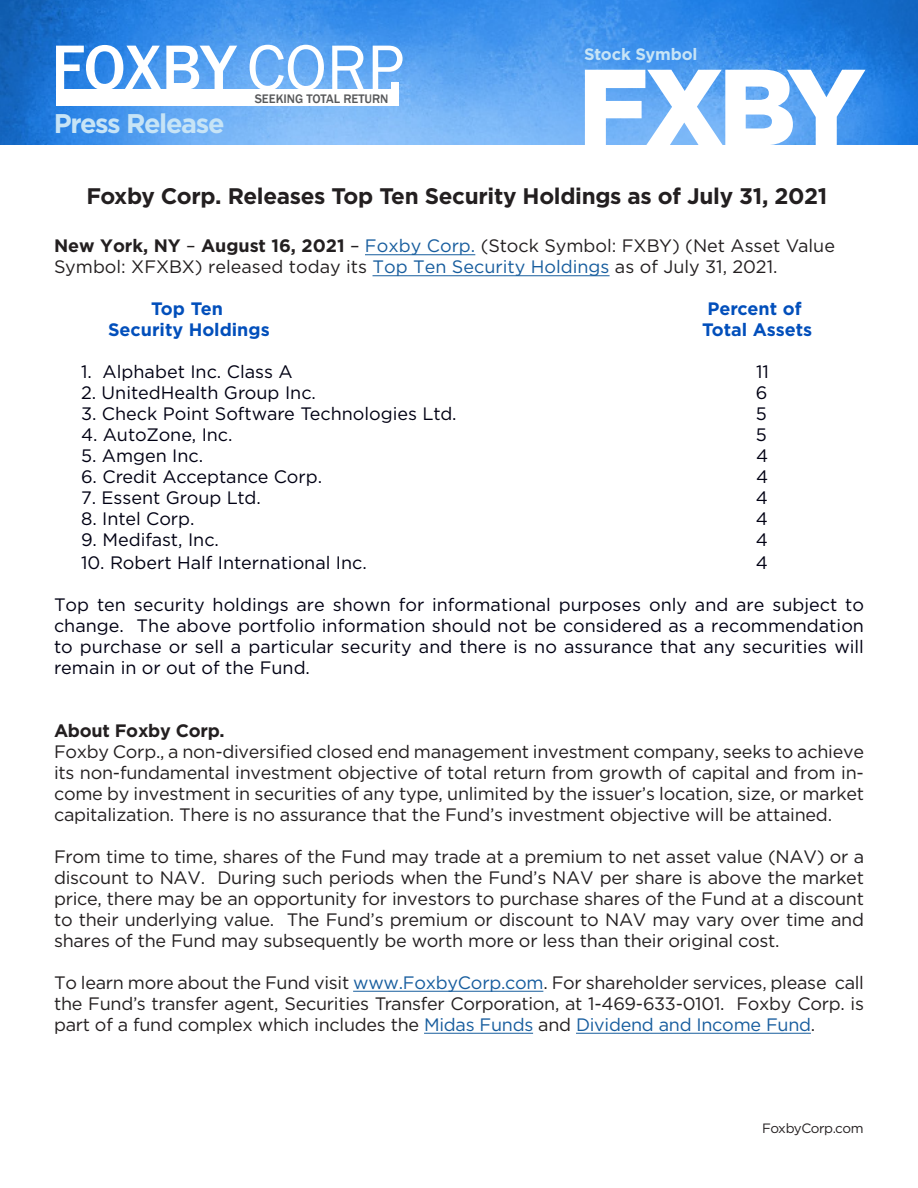
<style>
.page{position:relative;width:918px;height:1188px;background:#fff}
.page>*{position:absolute;margin:0;border:0;box-sizing:border-box;transform-origin:0 0}
.t1{font:900 108px "Gotham";color:#fff}
.Contact{font:500 66px "Franklin Gothic";letter-spacing:-.02em;color:#fff}
.t2{font:700 27px "Gotham";letter-spacing:-.05em;color:#c7e4f6}
.t3{font:700 22.5px "Gotham";letter-spacing:-.015em;color:#231f20}
.Contact-2{font:18px/21px "Gotham";letter-spacing:-.015em;color:#231f20;text-align:justify}
.t4{font:18px/21px "Gotham";color:#000013;text-align:justify}
.Body_text{font:18px "Gotham";color:#231f20}
.Body_text-2{font:700 18px "Gotham";color:#024fbb}
.Contact-3{font:700 18px "Gotham";letter-spacing:-.015em;color:#231f20}
.t5{font:700 16.5px "Gotham";letter-spacing:-.01em;color:#c7e4f6}
.t6{font:13.5px "Gotham";letter-spacing:-.035em;color:#231f20}
.Contact-4{font:500 12.75px "Franklin Gothic";color:#57585a}
.s1{font-weight:400}
.s2{font-weight:700}
.s3{color:#175d9e}
</style>
<div class="page">
<img style="left:0;top:0;width:918px;height:145px">
<div style="left:56px;top:89px;width:343px;height:17px;background:#fff"></div>
<hr style="left:365px;top:254px;width:110px;height:1px;background:#175d9e">
<hr style="left:373px;top:275px;width:237px;height:1px;background:#175d9e">
<hr style="left:353px;top:991px;width:190px;height:1px;background:#175d9e">
<hr style="left:424px;top:1033px;width:109px;height:1px;background:#175d9e">
<hr style="left:576px;top:1033px;width:235px;height:1px;background:#175d9e">
<p class="Contact" style="left:51px;top:27px;width:354px">FOXBY <span class="s1">CORP.</span></p>
<p class="Contact-4" style="left:255px;top:91px;width:135px">SEEKING TOTAL RETURN</p>
<p class="t2" style="left:54px;top:106px;width:172px">Press Release</p>
<p class="t5" style="left:584px;top:43px;width:115px">Stock Symbol</p>
<p class="t1" style="left:578px;top:45px;width:289px">FXBY</p>
<p class="t3" style="left:86px;top:181px;width:742px">Foxby Corp. Releases Top Ten Security Holdings as of July 31, 2021</p>
<p class="Body_text" style="left:54px;top:234px;width:783px"><span class="s2">New York, NY</span> – <span class="s2">August 16, 2021</span> – <span class="s3">Foxby Corp.</span> (Stock Symbol: FXBY) (Net Asset Value</p>
<p class="Body_text" style="left:54px;top:255px;width:725px">Symbol: XFXBX) released today its <span class="s3">Top Ten Security Holdings</span> as of July 31, 2021.</p>
<p class="Body_text-2" style="left:151px;top:297px;width:73px">Top Ten</p>
<p class="Body_text-2" style="left:707px;top:297px;width:96px">Percent of</p>
<p class="Body_text-2" style="left:108px;top:318px;width:163px">Security Holdings</p>
<p class="Body_text-2" style="left:702px;top:318px;width:112px">Total Assets</p>
<p class="t4" style="left:81px;top:361px;width:213px">1. Alphabet Inc. Class A</p>
<p class="t4" style="left:756px;top:361px;width:14px">11</p>
<p class="t4" style="left:81px;top:382px;width:237px">2. UnitedHealth Group Inc.</p>
<p class="t4" style="left:756px;top:382px;width:13px">6</p>
<p class="t4" style="left:81px;top:403px;width:377px">3. Check Point Software Technologies Ltd.</p>
<p class="t4" style="left:756px;top:403px;width:13px">5</p>
<p class="t4" style="left:81px;top:424px;width:153px">4. AutoZone, Inc.</p>
<p class="t4" style="left:756px;top:424px;width:13px">5</p>
<p class="t4" style="left:81px;top:445px;width:124px">5. Amgen Inc.</p>
<p class="t4" style="left:756px;top:445px;width:14px">4</p>
<p class="t4" style="left:81px;top:466px;width:243px">6. Credit Acceptance Corp.</p>
<p class="t4" style="left:756px;top:466px;width:14px">4</p>
<p class="t4" style="left:81px;top:487px;width:181px">7. Essent Group Ltd.</p>
<p class="t4" style="left:756px;top:487px;width:14px">4</p>
<p class="t4" style="left:81px;top:508px;width:115px">8. Intel Corp.</p>
<p class="t4" style="left:756px;top:508px;width:14px">4</p>
<p class="t4" style="left:81px;top:529px;width:140px">9. Medifast, Inc.</p>
<p class="t4" style="left:756px;top:529px;width:14px">4</p>
<p class="t4" style="left:81px;top:552px;width:287px">10. Robert Half International Inc.</p>
<p class="t4" style="left:756px;top:552px;width:14px">4</p>
<p class="t4" style="left:54px;top:594px;width:812px">Top ten security holdings are shown for informational purposes only and are subject to change. The above portfolio information should not be considered as a recommendation to purchase or sell a particular security and there is no assurance that any securities will remain in or out of the Fund.</p>
<p class="Contact-3" style="left:54px;top:719px;width:172px">About Foxby Corp.</p>
<p class="Contact-2" style="left:54px;top:741px;width:812px">Foxby Corp., a non-diversified closed end management investment company, seeks to achieve its non-fundamental investment objective of total return from growth of capital and from in&shy;come by investment in securities of any type, unlimited by the issuer’s location, size, or market capitalization. There is no assurance that the Fund’s investment objective will be attained.</p>
<p class="Contact-2" style="left:54px;top:846px;width:812px">From time to time, shares of the Fund may trade at a premium to net asset value (NAV) or a discount to NAV. During such periods when the Fund’s NAV per share is above the market price, there may be an opportunity for investors to purchase shares of the Fund at a discount to their underlying value. The Fund’s premium or discount to NAV may vary over time and shares of the Fund may subsequently be worth more or less than their original cost.</p>
<p class="Contact-2" style="left:54px;top:972px;width:812px">To learn more about the Fund visit <span class="s3">www.FoxbyCorp.com</span>. For shareholder services, please call the Fund’s transfer agent, Securities Transfer Corporation, at 1-469-633-0101. Foxby Corp. is part of a fund complex which includes the <span class="s3">Midas Funds</span> and <span class="s3">Dividend and Income Fund</span>.</p>
<p class="t6" style="left:762px;top:1120px;width:103px">FoxbyCorp.com</p>
</div>
